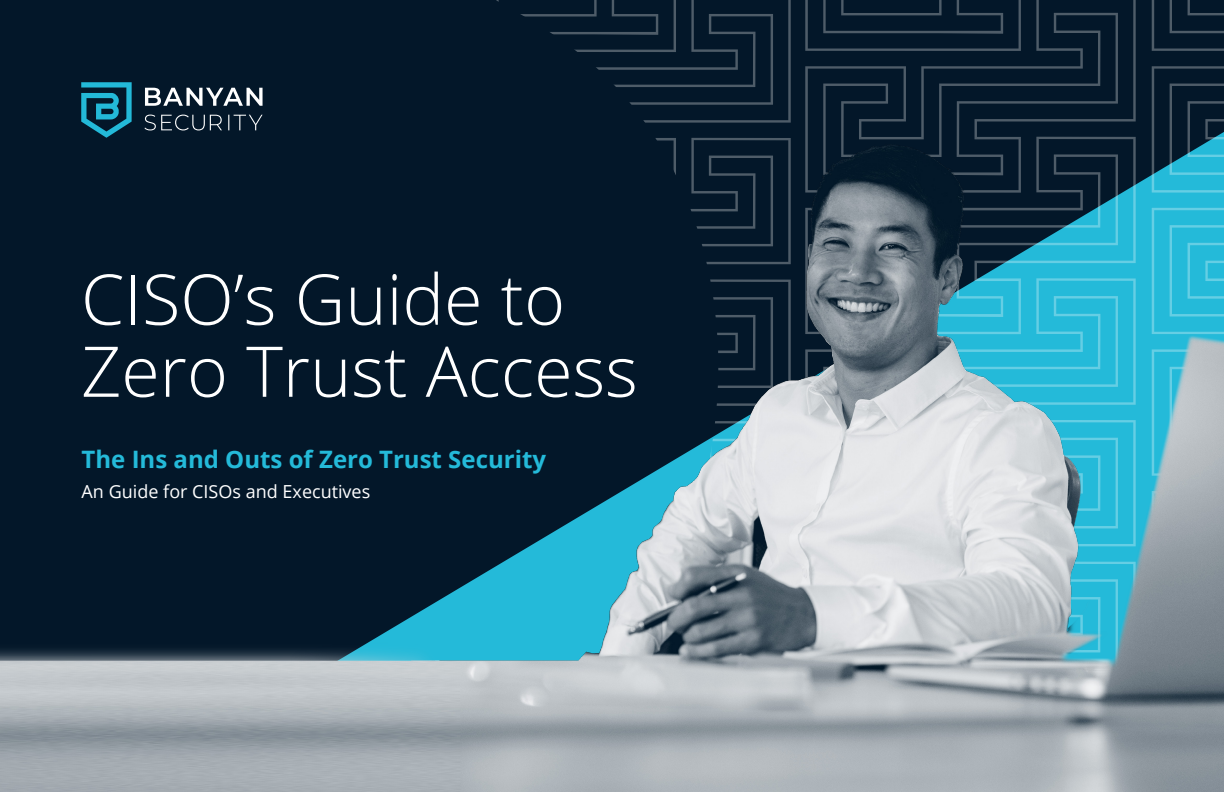
<style>
.page{position:relative;width:1224px;height:792px;background:#031729}
.page>*{position:absolute;margin:0;border:0;box-sizing:border-box;transform-origin:0 0}
.t1{font:300 70px/72px "Open Sans";color:#fff}
.t2{font:700 24px "Open Sans";color:#24bad9}
.t3{font:18px "Open Sans";color:#fff}
</style>
<div class="page">
<svg style="left:805px;top:0;width:331px;height:77px"></svg>
<svg style="left:1152px;top:0;width:72px;height:77px"></svg>
<svg style="left:496px;top:0;width:295px;height:77px"></svg>
<img style="left:0;top:77px;width:1224px;height:715px">
<h1 class="t1" style="left:81px;top:261px;width:558px">CISO’s Guide to<br>Zero Trust Access</h1>
<p class="t2" style="left:82px;top:442px;width:466px">The Ins and Outs of Zero Trust Security</p>
<p class="t3" style="left:82px;top:479px;width:290px">An Guide for CISOs and Executives</p>
</div>
